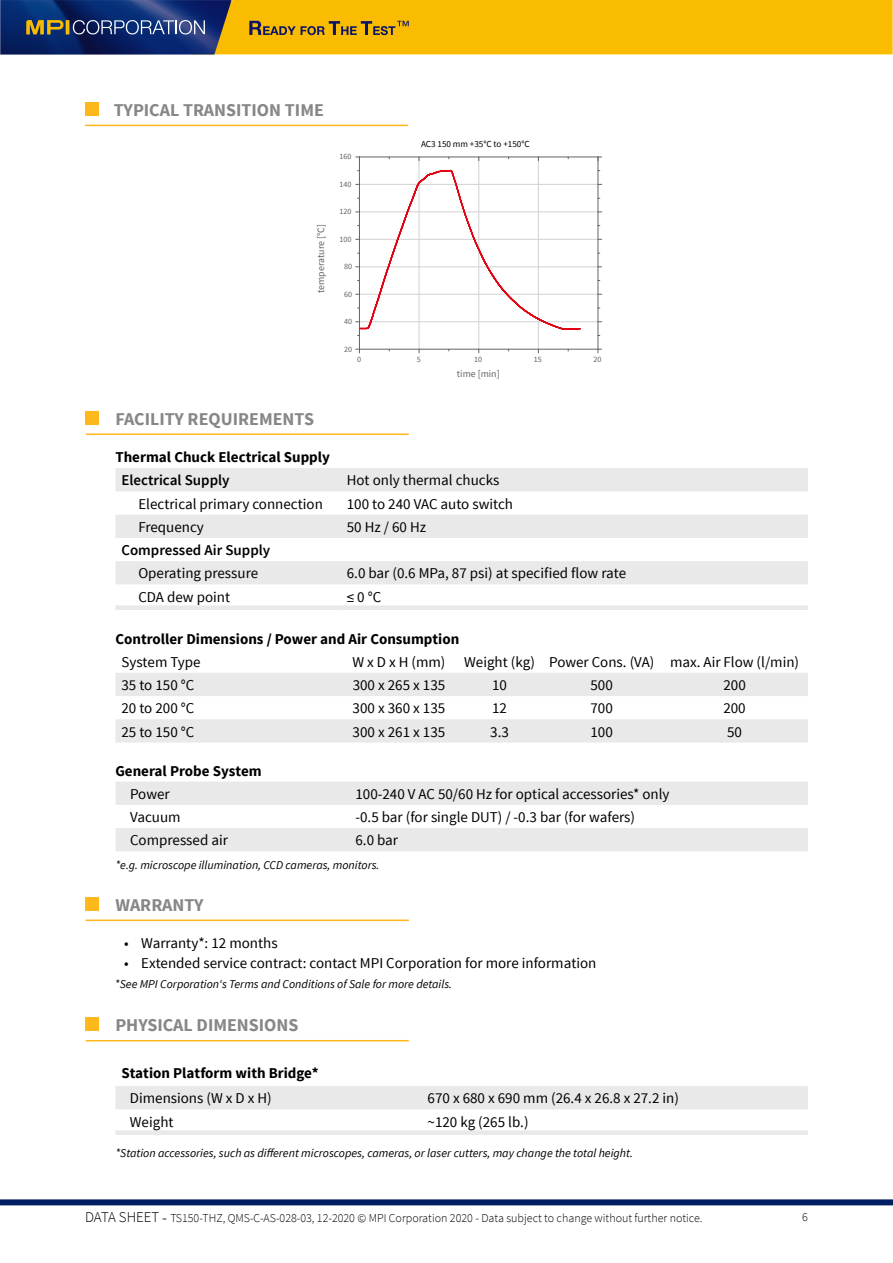
<style>
.page{position:relative;width:893px;height:1263px;background:#fff}
.page>*{position:absolute;margin:0;border:0;box-sizing:border-box;transform-origin:0 0}
.t1{font:700 18px "Source Sans Pro";color:#878787}
.t2{font:15px "Source Sans Pro";color:#000}
.t3{font:700 15px "Source Sans Pro";color:#000}
.t4{font:600 15px "Source Sans Pro";color:#000}
.t5{font:italic 12px "Source Sans Pro";color:#000}
.t6{font:300 12px "Source Sans Pro";color:#000}
.t7{font:9.9px "Source Sans Pro";color:#646363}
.t8{font:9.15px "Source Sans Pro";color:#000}
.t9{font:8.1px "Source Sans Pro";color:#646363}
.s1{font-size:15px}
.s2{font-size:16.5px}
</style>
<div class="page">
<svg style="left:0;top:0;width:893px;height:54px;background:#bf981d"></svg>
<div style="left:0;top:1199px;width:893px;height:6px;background:#001e62"></div>
<hr style="left:419px;top:157px;width:1px;height:192px;background:#d1d1d1">
<hr style="left:478px;top:157px;width:1px;height:192px;background:#d1d1d1">
<hr style="left:538px;top:157px;width:1px;height:192px;background:#d1d1d1">
<hr style="left:359px;top:321px;width:239px;height:1px;background:#d1d1d1">
<hr style="left:359px;top:294px;width:239px;height:1px;background:#d1d1d1">
<hr style="left:359px;top:266px;width:239px;height:1px;background:#d1d1d1">
<hr style="left:359px;top:239px;width:239px;height:1px;background:#d1d1d1">
<hr style="left:359px;top:211px;width:239px;height:1px;background:#d1d1d1">
<hr style="left:359px;top:184px;width:239px;height:1px;background:#d1d1d1">
<hr style="left:359px;top:349px;width:239px;height:1px;background:#646363">
<hr style="left:359px;top:157px;width:1px;height:192px;background:#646363">
<svg style="left:356px;top:170px;width:225px;height:166px"></svg>
<hr style="left:359px;top:157px;width:239px;height:1px;background:#646363">
<hr style="left:598px;top:157px;width:1px;height:192px;background:#646363">
<hr style="left:85px;top:125px;width:323px;height:1px;background:#ffb81c">
<div style="left:85px;top:102px;width:14px;height:14px;background:#ffb81c"></div>
<svg style="left:115px;top:468px;width:693px;height:116px;fill:#e9e9e9"></svg>
<div style="left:115px;top:605px;width:226px;height:5px;background:#e9e9e9"></div>
<div style="left:341px;top:605px;width:467px;height:5px;background:#e9e9e9"></div>
<svg style="left:115px;top:673px;width:693px;height:69px;fill:#e9e9e9"></svg>
<svg style="left:116px;top:782px;width:692px;height:69px;fill:#e9e9e9"></svg>
<hr style="left:86px;top:433px;width:323px;height:2px;background:#ffb81c">
<hr style="left:86px;top:919px;width:323px;height:2px;background:#ffb81c">
<div style="left:85px;top:411px;width:14px;height:14px;background:#ffb81c"></div>
<div style="left:85px;top:897px;width:14px;height:14px;background:#ffb81c"></div>
<hr style="left:86px;top:1040px;width:323px;height:1px;background:#ffb81c">
<div style="left:115px;top:1086px;width:693px;height:23px;background:#e9e9e9"></div>
<div style="left:115px;top:1130px;width:298px;height:5px;background:#e9e9e9"></div>
<div style="left:413px;top:1130px;width:395px;height:5px;background:#e9e9e9"></div>
<div style="left:85px;top:1017px;width:14px;height:14px;background:#ffb81c"></div>
<p class="t1" style="left:114px;top:98px;width:211px">TYPICAL TRANSITION TIME</p>
<p class="t7" style="left:314px;top:293px;width:70px;rotate:-90deg">temperature [°C]</p>
<p class="t1" style="left:115px;top:407px;width:200px">FACILITY REQUIREMENTS</p>
<p class="t9" style="left:339px;top:152px;width:14px">160</p>
<p class="t9" style="left:339px;top:179px;width:14px">140</p>
<p class="t9" style="left:339px;top:207px;width:14px">120</p>
<p class="t9" style="left:339px;top:234px;width:14px">100</p>
<p class="t9" style="left:344px;top:261px;width:10px">80</p>
<p class="t9" style="left:344px;top:289px;width:10px">60</p>
<p class="t9" style="left:344px;top:316px;width:10px">40</p>
<p class="t9" style="left:344px;top:344px;width:10px">20</p>
<p class="t8" style="left:421px;top:138px;width:110px">AC3 150 mm +35°C to +150°C</p>
<p class="t9" style="left:357px;top:354px;width:6px">0</p>
<p class="t9" style="left:417px;top:354px;width:6px">5</p>
<p class="t9" style="left:474px;top:354px;width:10px">10</p>
<p class="t9" style="left:534px;top:354px;width:10px">15</p>
<p class="t9" style="left:593px;top:354px;width:10px">20</p>
<p class="t7" style="left:457px;top:367px;width:44px">time [min]</p>
<p class="t3" style="left:115px;top:448px;width:216px">Thermal Chuck Electrical Supply</p>
<p class="t4" style="left:121px;top:471px;width:110px">Electrical Supply</p>
<p class="t2" style="left:347px;top:471px;width:154px">Hot only thermal chucks</p>
<p class="t2" style="left:138px;top:494px;width:186px">Electrical primary connection</p>
<p class="t2" style="left:347px;top:494px;width:168px">100 to 240 VAC auto switch</p>
<p class="t2" style="left:138px;top:518px;width:67px">Frequency</p>
<p class="t2" style="left:347px;top:518px;width:81px">50 Hz / 60 Hz</p>
<p class="t4" style="left:121px;top:541px;width:150px">Compressed Air Supply</p>
<p class="t2" style="left:138px;top:564px;width:121px">Operating pressure</p>
<p class="t2" style="left:347px;top:564px;width:281px">6.0 bar (0.6 MPa, 87 psi) at specified flow rate</p>
<p class="t2" style="left:138px;top:587px;width:93px">CDA dew point</p>
<p class="t2" style="left:347px;top:587px;width:36px">≤ 0 °C</p>
<p class="t3" style="left:115px;top:629px;width:345px">Controller Dimensions / Power and Air Consumption</p>
<p class="t2" style="left:121px;top:652px;width:81px">System Type</p>
<p class="t2" style="left:352px;top:652px;width:448px">W x D x H (mm) Weight (kg) Power Cons. (VA) max. Air Flow (l/min)</p>
<p class="t2" style="left:121px;top:676px;width:74px">35 to 150 °C</p>
<p class="t2" style="left:353px;top:676px;width:94px">300 x 265 x 135</p>
<p class="t2" style="left:492px;top:676px;width:16px">10</p>
<p class="t2" style="left:590px;top:676px;width:24px">500</p>
<p class="t2" style="left:723px;top:676px;width:24px">200</p>
<p class="t2" style="left:121px;top:699px;width:74px">20 to 200 °C</p>
<p class="t2" style="left:353px;top:699px;width:94px">300 x 360 x 135</p>
<p class="t2" style="left:492px;top:699px;width:16px">12</p>
<p class="t2" style="left:590px;top:699px;width:24px">700</p>
<p class="t2" style="left:723px;top:699px;width:24px">200</p>
<p class="t2" style="left:121px;top:722px;width:74px">25 to 150 °C</p>
<p class="t2" style="left:353px;top:722px;width:94px">300 x 261 x 135</p>
<p class="t2" style="left:490px;top:722px;width:20px">3.3</p>
<p class="t2" style="left:590px;top:722px;width:24px">100</p>
<p class="t2" style="left:727px;top:722px;width:16px">50</p>
<p class="t3" style="left:115px;top:761px;width:148px">General Probe System</p>
<p class="t2" style="left:130px;top:784px;width:41px">Power</p>
<p class="t2" style="left:355px;top:784px;width:316px">100-240 V AC 50/60 Hz for optical accessories* only</p>
<p class="t2" style="left:130px;top:808px;width:52px">Vacuum</p>
<p class="t2" style="left:355px;top:808px;width:281px">-0.5 bar (for single DUT) / -0.3 bar (for wafers)</p>
<p class="t2" style="left:130px;top:831px;width:99px">Compressed air</p>
<p class="t2" style="left:355px;top:831px;width:44px">6.0 bar</p>
<p class="t5" style="left:115px;top:858px;width:266px">*e.g. microscope illumination, CCD cameras, monitors.</p>
<p class="t1" style="left:115px;top:893px;width:90px">WARRANTY</p>
<p class="t2" style="left:124px;top:934px;width:155px">• Warranty*: 12 months</p>
<p class="t2" style="left:124px;top:954px;width:474px">• Extended service contract: contact MPI Corporation for more information</p>
<p class="t5" style="left:115px;top:976px;width:339px">*See MPI Corporation‘s Terms and Conditions of Sale for more details.</p>
<p class="t1" style="left:115px;top:1013px;width:185px">PHYSICAL DIMENSIONS</p>
<p class="t3" style="left:121px;top:1063px;width:199px">Station Platform with Bridge*</p>
<p class="t2" style="left:130px;top:1089px;width:143px">Dimensions (W x D x H)</p>
<p class="t2" style="left:428px;top:1089px;width:253px">670 x 680 x 690 mm (26.4 x 26.8 x 27.2 in)</p>
<p class="t2" style="left:130px;top:1112px;width:45px">Weight</p>
<p class="t2" style="left:428px;top:1112px;width:102px">~120 kg (265 lb.)</p>
<p class="t5" style="left:115px;top:1145px;width:519px">*Station accessories, such as different microscopes, cameras, or laser cutters, may change the total height.</p>
<p class="t6" style="left:85px;top:1210px;width:619px"><span class="s1">DATA SHEET</span> <span class="s2">-</span> TS150-THZ, QMS-C-AS-028-03, 12-2020 © MPI Corporation 2020 - Data subject to change without further notice.</p>
<p class="t6" style="left:802px;top:1210px;width:7px">6</p>
</div>
